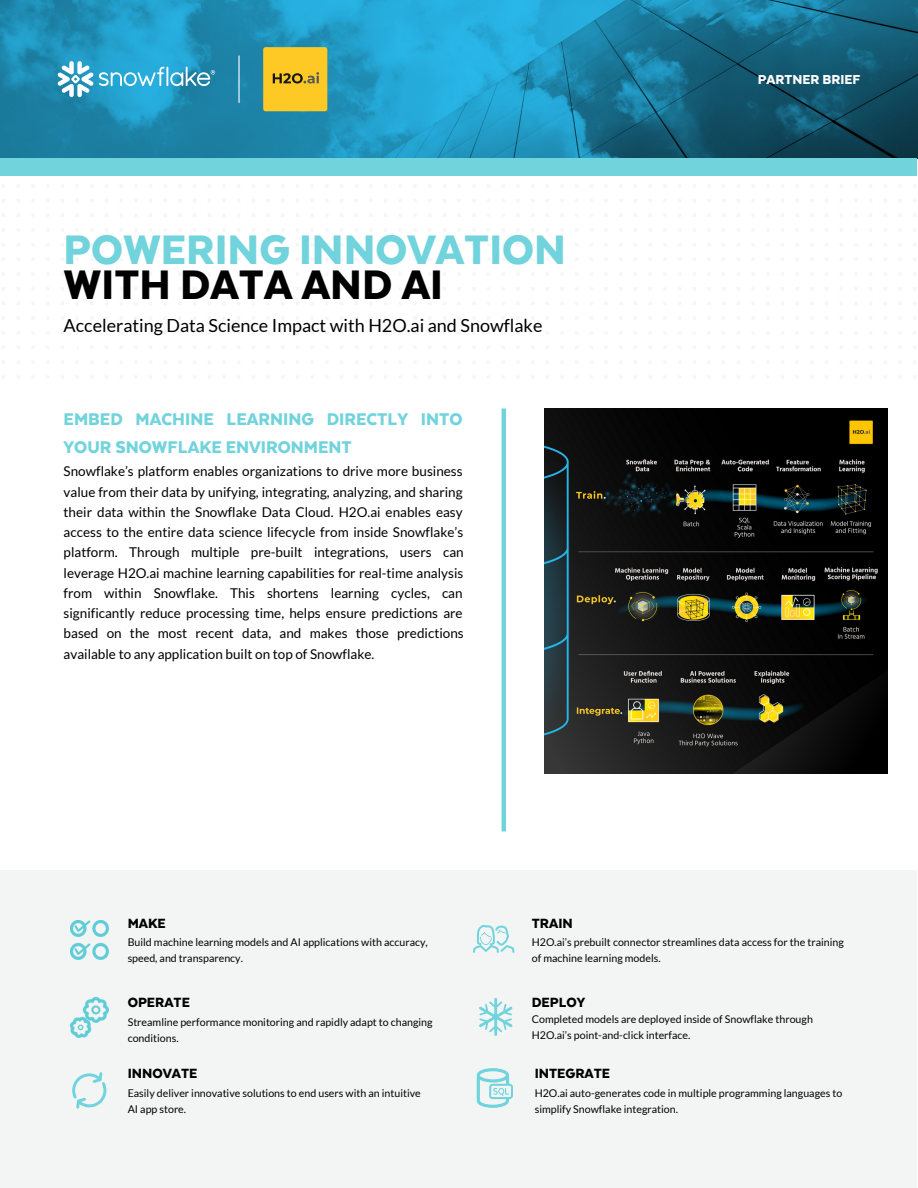
<style>
.page{position:relative;width:918px;height:1188px;background:#fff}
.page>*{position:absolute;margin:0;border:0;box-sizing:border-box;transform-origin:0 0}
.t1{font:900 47.55px "Texta";color:#71d3dc}
.t2{font:900 47.55px "Texta";color:#000}
.t3{font:900 19.5px/28.2px "Texta";color:#71d3dc}
.t4{font:18px "Lato";color:#000}
.t5{font:900 15.45px "Texta";color:#000}
.t6{font:900 15px "Texta";color:#fff}
.t7{font:13.5px/20.2px "Lato";color:#000;text-align:justify}
.t8{font:10.65px/16px "Lato";color:#000}
</style>
<div class="page">
<img style="left:0;top:0;width:918px;height:159px">
<svg style="left:58px;top:61px;width:157px;height:36px"></svg>
<hr style="left:238px;top:56px;width:2px;height:47px;background:#fff">
<div style="left:0;top:158px;width:917px;height:17px;background:#71d3dc"></div>
<hr style="left:502px;top:408px;width:4px;height:423px;background:#71d3dc">
<div style="left:0;top:871px;width:917px;height:317px;background:#f3f5f5"></div>
<svg style="left:72px;top:1072px;width:34px;height:37px"></svg>
<svg style="left:473px;top:925px;width:41px;height:28px"></svg>
<svg style="left:479px;top:998px;width:33px;height:38px"></svg>
<svg style="left:477px;top:1068px;width:36px;height:40px"></svg>
<svg style="left:263px;top:47px;width:64px;height:64px"></svg>
<svg style="left:316px;top:72px;width:3px;height:11px"></svg>
<img style="left:544px;top:409px;width:343px;height:364px">
<img style="left:70px;top:997px;width:39px;height:41px">
<img style="left:70px;top:921px;width:39px;height:38px">
<h1 class="t1" style="left:64px;top:214px;width:504px">POWERING INNOVATION</h1>
<h1 class="t2" style="left:64px;top:249px;width:381px">WITH DATA AND AI</h1>
<h3 class="t4" style="left:64px;top:314px;width:480px">Accelerating Data Science Impact with H2O.ai and Snowflake</h3>
<h2 class="t3" style="left:64px;top:404px;width:401px">EMBED MACHINE LEARNING DIRECTLY INTO<br>YOUR SNOWFLAKE ENVIRONMENT</h2>
<p class="t7" style="left:64px;top:461px;width:402px">Snowflake’s platform enables organizations to drive more business value from their data by unifying, integrating, analyzing, and sharing their data within the Snowflake Data Cloud. H2O.ai enables easy access to the entire data science lifecycle from inside Snowflake’s platform. Through multiple pre-built integrations, users can leverage H2O.ai machine learning capabilities for real-time analysis from within Snowflake. This shortens learning cycles, can significantly reduce processing time, helps ensure predictions are based on the most recent data, and makes those predictions available to any application built on top of Snowflake.</p>
<p class="t6" style="left:758px;top:68px;width:104px">PARTNER BRIEF</p>
<p class="t5" style="left:128px;top:911px;width:40px">MAKE</p>
<p class="t8" style="left:128px;top:934px;width:302px">Build machine learning models and AI applications with accuracy, speed, and transparency.</p>
<p class="t5" style="left:128px;top:991px;width:64px">OPERATE</p>
<p class="t8" style="left:128px;top:1014px;width:307px">Streamline performance monitoring and rapidly adapt to changing conditions.</p>
<p class="t5" style="left:128px;top:1062px;width:71px">INNOVATE</p>
<p class="t8" style="left:128px;top:1085px;width:295px">Easily deliver innovative solutions to end users with an intuitive<br>AI app store.</p>
<p class="t5" style="left:532px;top:911px;width:43px">TRAIN</p>
<p class="t8" style="left:532px;top:934px;width:314px">H2O.ai’s prebuilt connector streamlines data access for the training of machine learning models.</p>
<p class="t5" style="left:532px;top:991px;width:55px">DEPLOY</p>
<p class="t8" style="left:532px;top:1011px;width:283px">Completed models are deployed inside of Snowflake through<br>H2O.ai’s point-and-click interface.</p>
<p class="t5" style="left:535px;top:1062px;width:77px">INTEGRATE</p>
<p class="t8" style="left:535px;top:1085px;width:309px">H2O.ai auto-generates code in multiple programming languages to simplify Snowflake integration.</p>
</div>
